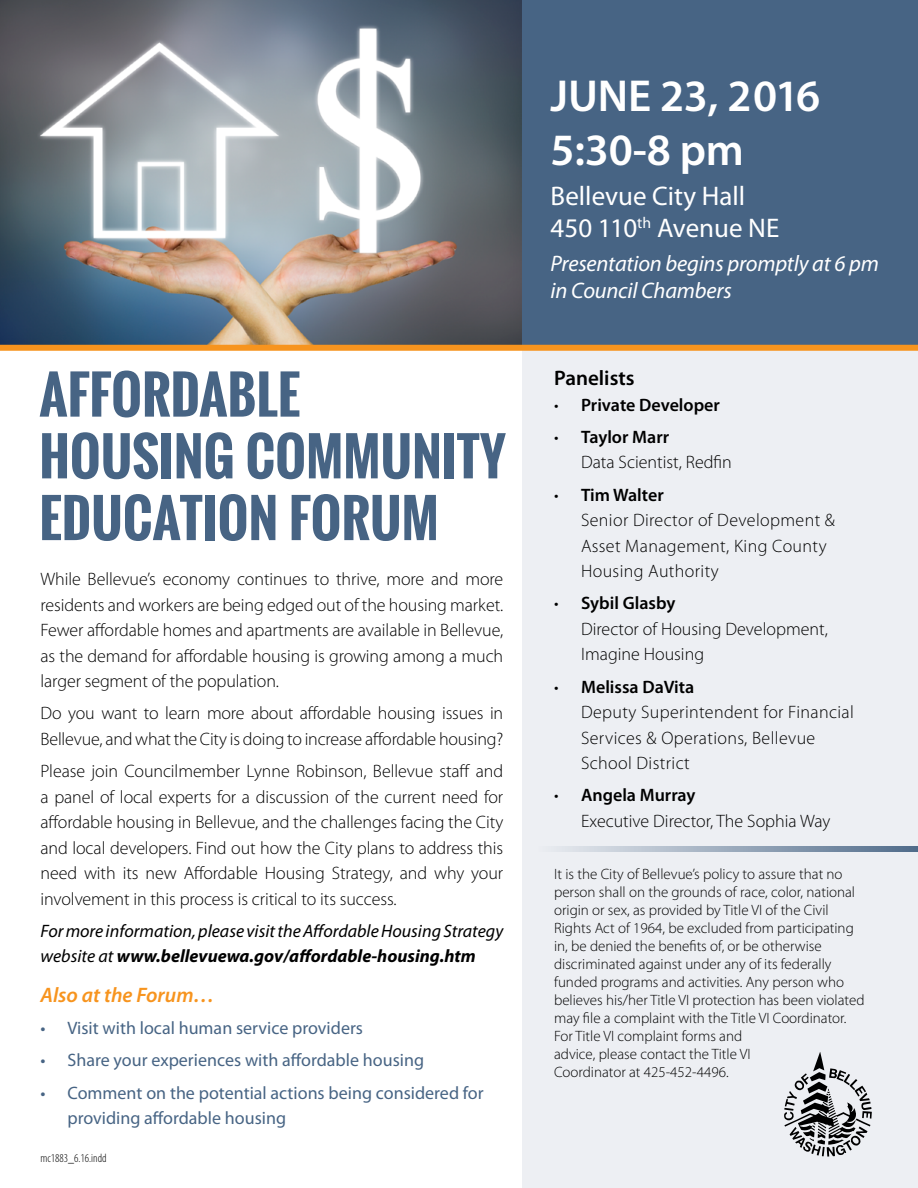
<style>
.page{position:relative;width:918px;height:1188px;background:#fff}
.page>*{position:absolute;margin:0;border:0;box-sizing:border-box;transform-origin:0 0}
.t1{font:700 51.45px/61.8px "Oswald";letter-spacing:.005em;color:#476484}
.t2{font:600 45px "Myriad Pro";letter-spacing:-.005em;color:#fff}
.t3{font:27px "Myriad Pro";color:#fff}
.t4{font:italic 22.5px/27px "Myriad Pro";letter-spacing:-.01em;color:#fff}
.text{font:italic 600 21px "Myriad Pro";color:#f7941e}
.participants{font:600 21px "Myriad Pro";color:#000}
.text_justified{font:300 18px/25.5px "Myriad Pro";color:#000}
.text_justified-2{font:300 18px/25.5px "Myriad Pro";letter-spacing:.02em;color:#000}
.t5{font:18px/25.5px "Myriad Pro";color:#476484}
.text_justified-3{font:italic 18px/25.5px "Myriad Pro";color:#000}
.t6{font:600 18px "Myriad Pro";color:#000}
.text-2{font:300 15px/18px "Myriad Pro";color:#000}
.text-3{font:300 condensed 12px "Myriad Pro";color:#000}
.s1{font-weight:700}
.s2{font-weight:300}
.s3{font-weight:600}
</style>
<div class="page">
<div style="left:503px;top:0;width:415px;height:348px;background:#476484"></div>
<div style="left:523px;top:348px;width:395px;height:840px;background:#edeff3"></div>
<img style="left:0;top:0;width:522px;height:345px">
<div style="left:0;top:345px;width:918px;height:6px;background:#f7941e"></div>
<svg style="left:784px;top:1052px;width:88px;height:105px"></svg>
<svg style="left:561px;top:846px;width:357px;height:6px"></svg>
<p class="t1" style="left:39px;top:364px;width:468px">AFFORDABLE<br>HOUSING COMMUNITY<br>EDUCATION FORUM</p>
<p class="text_justified" style="left:40px;top:566px;width:464px;text-align:justify">While Bellevue’s economy continues to thrive, more and more residents and workers are being edged out of the housing market.<br>Fewer affordable homes and apartments are available in Bellevue, as the demand for affordable housing is growing among a much larger segment of the population.</p>
<p class="text_justified" style="left:40px;top:700px;width:464px">Do you want to learn more about affordable housing issues in<br>Bellevue, and what the City is doing to increase affordable housing?</p>
<p class="text_justified" style="left:40px;top:758px;width:464px;text-align:justify">Please join Councilmember Lynne Robinson, Bellevue staff and a panel of local experts for a discussion of the current need for affordable housing in Bellevue, and the challenges facing the City and local developers. Find out how the City plans to address this need with its new Affordable Housing Strategy, and why your involvement in this process is critical to its success.</p>
<p class="text_justified-3" style="left:40px;top:918px;width:464px">For more information, please visit the Affordable Housing Strategy website at <span class="s1">www.bellevuewa.gov/affordable-housing.htm</span></p>
<p class="text" style="left:40px;top:981px;width:176px">Also at the Forum…</p>
<p class="t5" style="left:40px;top:1015px;width:324px">• Visit with local human service providers</p>
<p class="t5" style="left:40px;top:1047px;width:385px">• Share your experiences with affordable housing</p>
<p class="t5" style="left:68px;top:1080px;width:418px;text-indent:-27px">• Comment on the potential actions being considered for providing affordable housing</p>
<p class="text-3" style="left:40px;top:1151px;width:68px">mc1883_6.16.indd</p>
<p class="t2" style="left:551px;top:68px;width:271px">JUNE 23, 2016</p>
<p class="t2" style="left:551px;top:122px;width:195px">5:30-8 pm</p>
<p class="t3" style="left:551px;top:179px;width:196px">Bellevue City Hall</p>
<p class="t3" style="left:551px;top:211px;width:230px">450 110<sup>th</sup> Avenue NE</p>
<p class="t4" style="left:551px;top:249px;width:330px">Presentation begins promptly at 6 pm in Council Chambers</p>
<p class="participants" style="left:554px;top:365px;width:82px">Panelists</p>
<p class="t6" style="left:554px;top:393px;width:167px"><span class="s2">•</span> Private Developer</p>
<p class="text_justified" style="left:581px;top:424px;width:152px;text-indent:-27px">• <span class="s3">Taylor Marr<br></span>Data Scientist, Redfin</p>
<p class="text_justified-2" style="left:581px;top:482px;width:255px;text-indent:-27px">• <span class="s3">Tim Walter<br></span>Senior Director of Development &amp;<br>Asset Management, King County<br>Housing Authority</p>
<p class="text_justified" style="left:581px;top:590px;width:248px;text-indent:-27px">• <span class="s3">Sybil Glasby<br></span>Director of Housing Development,<br>Imagine Housing</p>
<p class="text_justified-2" style="left:581px;top:674px;width:274px;text-indent:-27px">• <span class="s3">Melissa DaVita<br></span>Deputy Superintendent for Financial<br>Services &amp; Operations, Bellevue<br>School District</p>
<p class="text_justified" style="left:581px;top:782px;width:251px;text-indent:-27px">• <span class="s3">Angela Murray<br></span>Executive Director, The Sophia Way</p>
<p class="text-2" style="left:554px;top:864px;width:312px">It is the City of Bellevue’s policy to assure that no person shall on the grounds of race, color, national origin or sex, as provided by Title VI of the Civil Rights Act of 1964, be excluded from participating in, be denied the benefits of, or be otherwise discriminated against under any of its federally funded programs and activities. Any person who believes his/her Title VI protection has been violated may file a complaint with the Title VI Coordinator.<br>For Title VI complaint forms and<br>advice, please contact the Title VI<br>Coordinator at 425-452-4496.</p>
</div>
